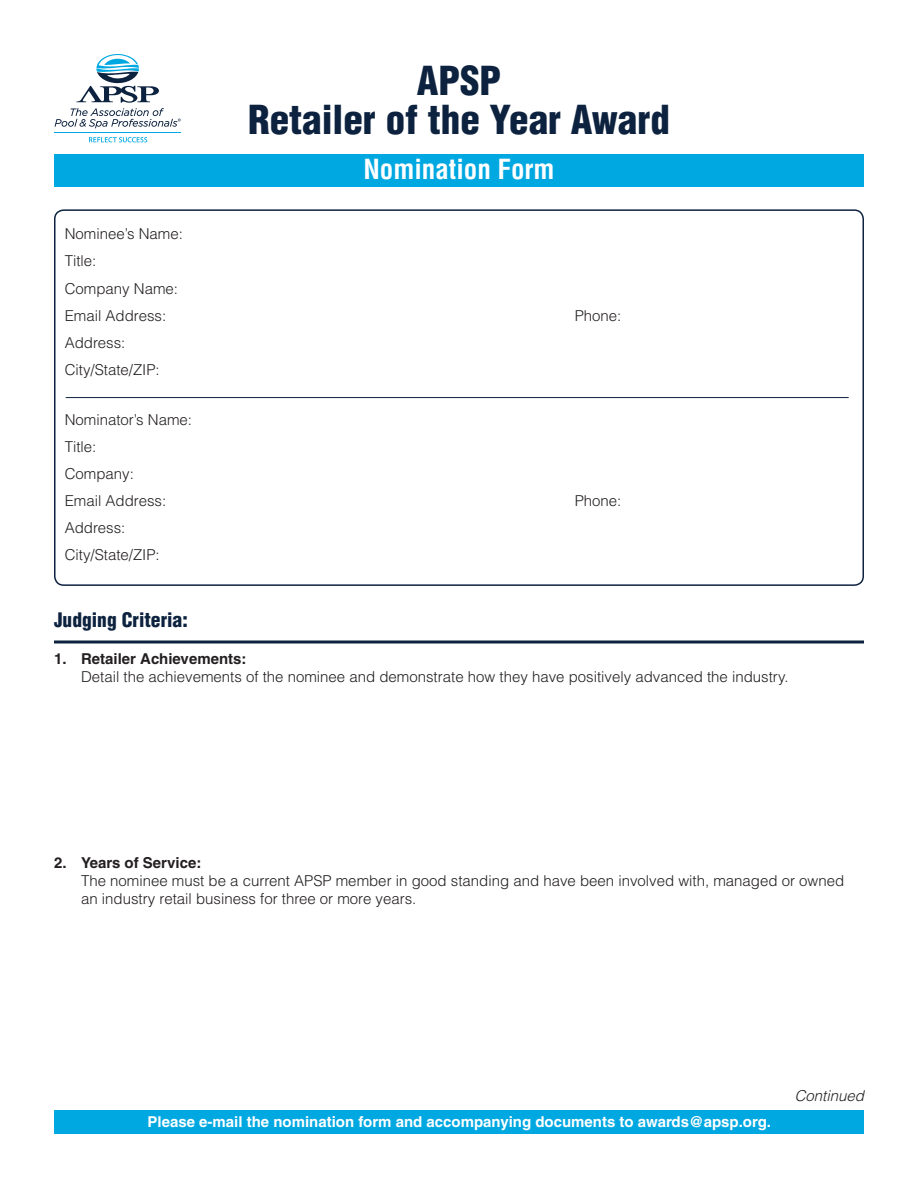
<style>
.page{position:relative;width:918px;height:1188px;background:#fff}
.page>*{position:absolute;margin:0;border:0;box-sizing:border-box;transform-origin:0 0}
.t1{font:900 condensed 39px/39px "Helvetica";color:#0d223f;text-align:center}
.t2{font:700 condensed 27px "Helvetica";color:#fff}
.t3{font:900 condensed 19.5px "Helvetica";color:#0d223f}
.t4{font:300 15px/27.2px "Helvetica";color:#231f20}
.t5{font:700 15px "Helvetica";color:#fff}
.t6{font:700 15px "Helvetica";color:#231f20}
.t7{font:italic 300 15px "Helvetica";color:#231f20}
</style>
<div class="page">
<div style="left:54px;top:1110px;width:810px;height:24px;background:#00a8e1"></div>
<svg style="left:89px;top:137px;width:58px;height:5px"></svg>
<hr style="left:54px;top:133px;width:126px;height:1px;background:#00a8e1">
<svg style="left:55px;top:54px;width:126px;height:74px"></svg>
<div style="left:54px;top:155px;width:810px;height:32px;background:#00a8e1"></div>
<svg style="left:54px;top:640px;width:810px;height:4px;background:#49596e"></svg>
<div style="left:54px;top:209px;width:810px;height:377px;border:2px solid #0d223f;border-radius:9px"></div>
<hr style="left:66px;top:397px;width:783px;height:1px;background:#0d223f">
<p class="t4" style="left:65px;top:220px;width:120px">Nominee’s Name:<br>Title:<br>Company Name:<br>Email Address:</p>
<p class="t4" style="left:65px;top:329px;width:97px">Address:<br>City/State/ZIP:</p>
<p class="t4" style="left:65px;top:406px;width:129px">Nominator’s Name:<br>Title:<br>Company:<br>Email Address:</p>
<p class="t4" style="left:65px;top:514px;width:97px">Address:<br>City/State/ZIP:</p>
<h3 class="t3" style="left:54px;top:608px;width:135px">Judging Criteria:</h3>
<h1 class="t1" style="left:248px;top:61px;width:423px">APSP<br>Retailer of the Year Award</h1>
<h2 class="t2" style="left:363px;top:152px;width:193px">Nomination Form</h2>
<p class="t4" style="left:575px;top:302px;width:48px">Phone:</p>
<p class="t4" style="left:575px;top:487px;width:48px">Phone:</p>
<p class="t6" style="left:54px;top:649px;width:194px">1. Retailer Achievements:</p>
<p class="t4" style="left:81px;top:663px;width:709px">Detail the achievements of the nominee and demonstrate how they have positively advanced the industry.</p>
<p class="t6" style="left:54px;top:853px;width:149px">2. Years of Service:</p>
<p class="t4" style="left:81px;top:871px;width:765px;line-height:18px">The nominee must be a current APSP member in good standing and have been involved with, managed or owned an industry retail business for three or more years.</p>
<p class="t5" style="left:148px;top:1112px;width:625px">Please e-mail the nomination form and accompanying documents to awards@apsp.org.</p>
<p class="t7" style="left:795px;top:1086px;width:71px">Continued</p>
</div>
